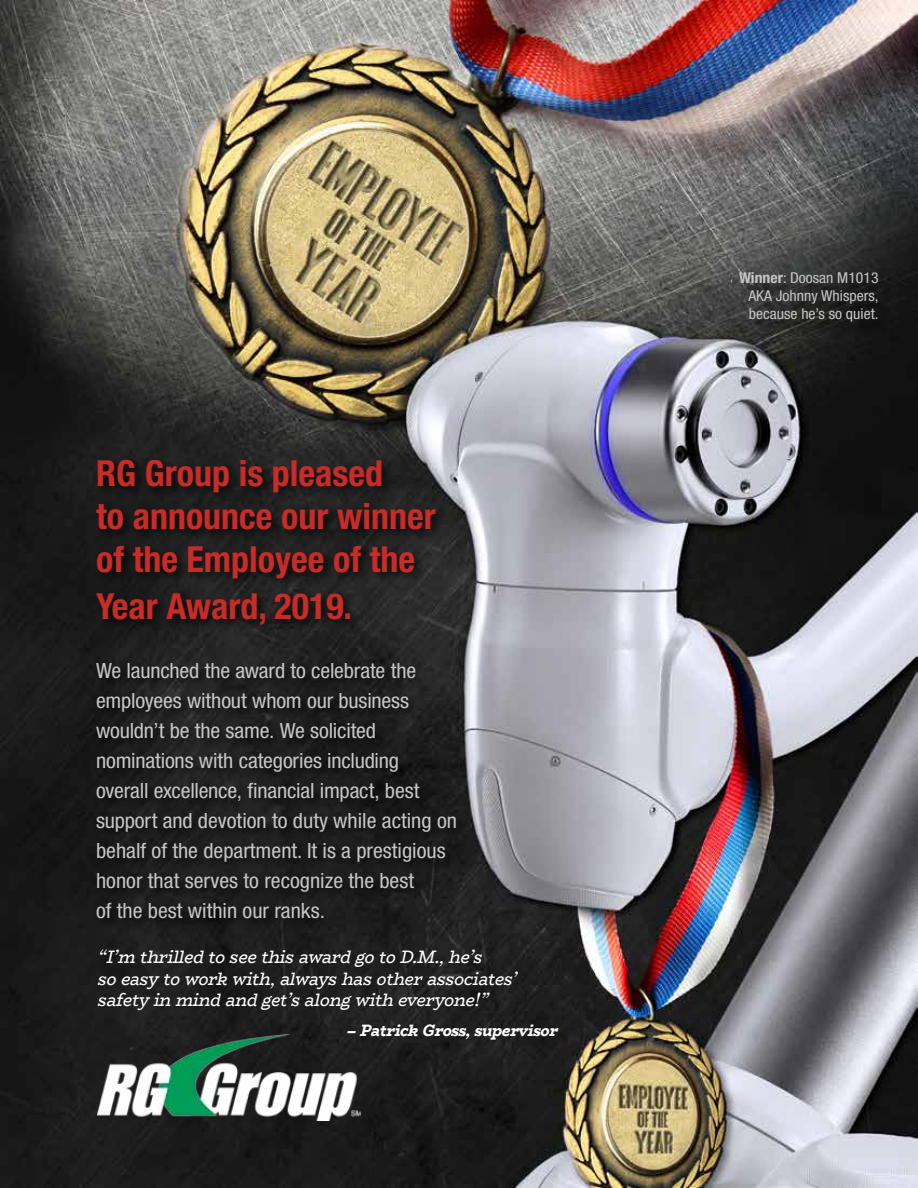
<style>
.page{position:relative;width:918px;height:1188px;background:#fff}
.page>*{position:absolute;margin:0;border:0;box-sizing:border-box;transform-origin:0 0}
.t1{font:700 condensed 36px/43.2px "Helvetica Neue LT Std";color:#c92b27}
.t2{font:condensed 21px/30px "Helvetica Neue LT Std";letter-spacing:-.005em;color:#c6c5c5;scale:1.05 1}
.t3{font:italic 18px/21.6px "Bio Rhyme";color:#fff;scale:.91 1}
.t4{font:italic 800 16.5px "Bio Rhyme";color:#fff;scale:.91 1}
.t5{font:condensed 15px/18px "Helvetica Neue LT Std";color:#c6c5c5;text-align:justify;scale:1.05 1}
.s1{font-weight:700}
</style>
<div class="page">
<img style="left:0;top:0;width:918px;height:1188px">
<img style="left:97px;top:1034px;width:264px;height:87px">
<div style="left:93px;top:456px;width:375px;height:475px;background:#000;opacity:.75"></div>
<div style="left:742px;top:275px;width:154px;height:64px;background:#000;opacity:.75"></div>
<h1 class="t1" style="left:96px;top:451px;width:341px">RG Group is pleased<br>to announce our winner of the Employee of the</h1>
<h1 class="t1" style="left:96px;top:584px;width:258px">Year Award, 2019.</h1>
<p class="t2" style="left:96px;top:655px;width:345px">We launched the award to celebrate the employees without whom our business wouldn’t be the same. We solicited nominations with categories including<br>overall excellence, financial impact, best support and devotion to duty while acting on behalf of the department. It is a prestigious honor that serves to recognize the best<br>of the best within our ranks.</p>
<p class="t3" style="left:97px;top:946px;width:469px">“I’m thrilledtoseethisawardgotoD.M.,he’s soeasytowork with,alwayshasotherassociates’ safetyin mindandget’salongwith everyone!”</p>
<p class="t4" style="left:347px;top:1018px;width:239px">–Patrick Gross,supervisor</p>
<p class="t5" style="left:748px;top:268px;width:125px;text-indent:-9px"><span class="s1">Winner</span>: Doosan M1013<br>AKA Johnny Whispers, because he’s so quiet.</p>
</div>
